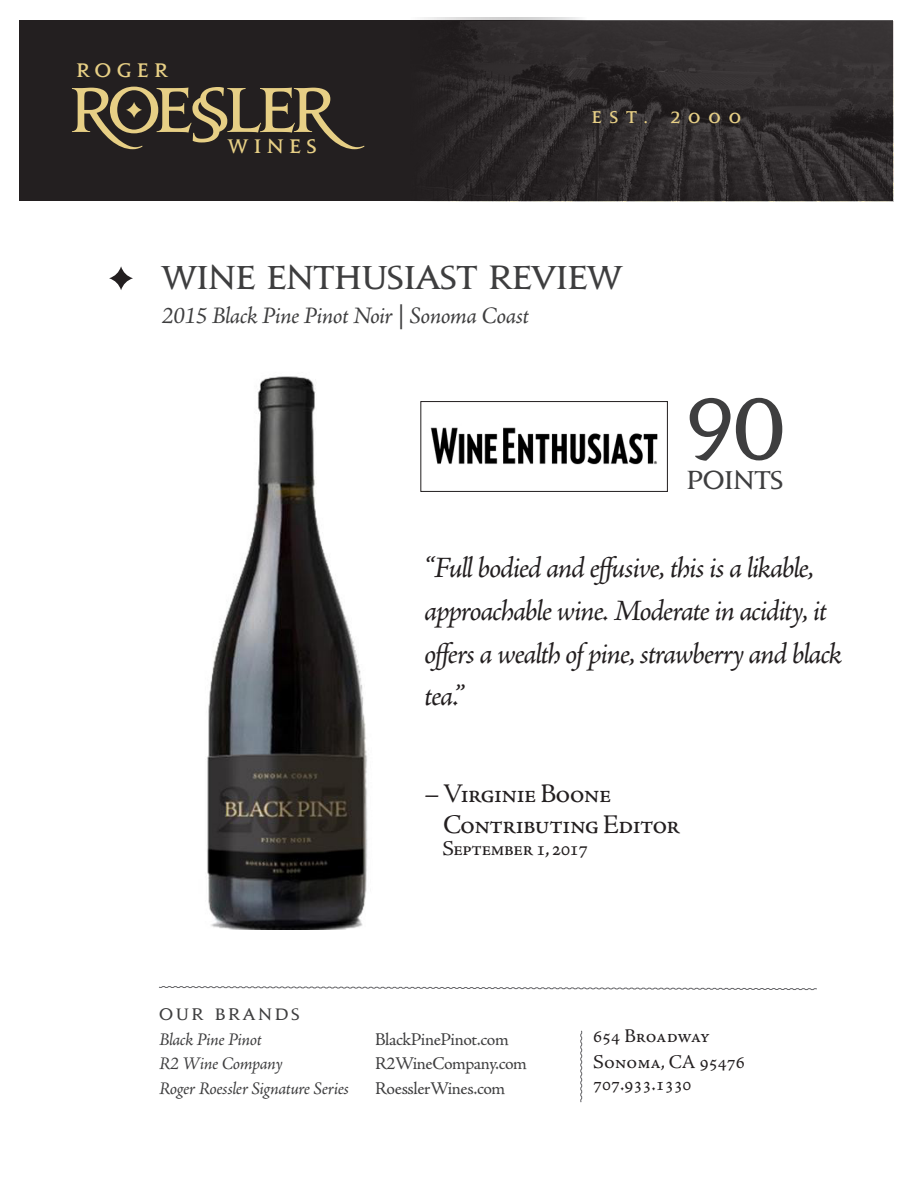
<style>
.page{position:relative;width:918px;height:1188px;background:#fff}
.page>*{position:absolute;margin:0;border:0;box-sizing:border-box;transform-origin:0 0}
.t1{font:700 76.5px "Jupiter";color:#3e3e3f}
.t2{font:italic 30px/42.6px "Adobe Jenson Pro";letter-spacing:-.045em;color:#231f20}
.t3{font:700 30px "Jupiter";letter-spacing:-.02em;color:#3e3e3f}
.t4{font:27px/30.6px "Adobe Jenson Pro";letter-spacing:-.04em;color:#231f20}
.t5{font:italic 24px "Adobe Jenson Pro";letter-spacing:-.025em;color:#3e3e3f}
.t6{font:700 23.25px "Jupiter";letter-spacing:-.02em;color:#3e3e3f}
.t7{font:21px "Adobe Jenson Pro";letter-spacing:-.04em;color:#231f20}
.t8{font:700 20.7px "Jupiter Small Caps";letter-spacing:.26em;color:#e7cf85}
.t9{font:19.5px "Adobe Jenson Pro";color:#231f20}
.t10{font:italic 18px "Adobe Jenson Pro";letter-spacing:-.025em;color:#3e3e3f}
.t11{font:18px "Adobe Jenson Pro";letter-spacing:-.03em;color:#3e3e3f}
.t12{font:700 18px "Jupiter Small Caps";letter-spacing:.44em;color:#e7cf85}
.t13{font:700 15px "Jupiter";letter-spacing:.18em;color:#3e3e3f}
</style>
<div class="page">
<div style="left:19px;top:21px;width:874px;height:180px;background:#231f20"></div>
<img style="left:434px;top:21px;width:459px;height:180px">
<svg style="left:72px;top:87px;width:292px;height:62px"></svg>
<svg style="left:126px;top:102px;width:16px;height:16px"></svg>
<svg style="left:109px;top:266px;width:24px;height:24px"></svg>
<svg style="left:159px;top:986px;width:658px;height:4px"></svg>
<svg style="left:580px;top:1030px;width:3px;height:73px"></svg>
<img style="left:430px;top:427px;width:228px;height:38px">
<div style="left:420px;top:401px;width:248px;height:91px;border:1px solid #231f20"></div>
<img style="left:207px;top:376px;width:161px;height:554px">
<p class="t8" style="left:76px;top:55px;width:93px">ROGER</p>
<p class="t8" style="left:228px;top:131px;width:91px">WINES</p>
<p class="t12" style="left:591px;top:104px;width:58px">EST.</p>
<p class="t12" style="left:671px;top:104px;width:72px">2000</p>
<p class="t3" style="left:162px;top:257px;width:462px">WINE ENTHUSIAST REVIEW</p>
<p class="t5" style="left:162px;top:302px;width:369px">2015 Black Pine Pinot Noir | Sonoma Coast</p>
<p class="t1" style="left:687px;top:376px;width:101px">90</p>
<p class="t6" style="left:687px;top:464px;width:99px">POINTS</p>
<p class="t2" style="left:424px;top:549px;width:419px">“Full bodied and effusive, this is a likable, approachable wine. Moderate in acidity, it offers a wealth of pine, strawberry and black tea.”</p>
<p class="t4" style="left:443px;top:779px;width:239px;text-indent:-19px">– Virginie Boone<br>Contributing Editor</p>
<p class="t7" style="left:443px;top:837px;width:147px">September 1, 2017</p>
<p class="t13" style="left:159px;top:1004px;width:142px">OUR BRANDS</p>
<p class="t10" style="left:159px;top:1029px;width:104px">Black Pine Pinot</p>
<p class="t11" style="left:375px;top:1029px;width:135px">BlackPinePinot.com</p>
<p class="t10" style="left:159px;top:1053px;width:125px">R2 Wine Company</p>
<p class="t11" style="left:375px;top:1053px;width:153px">R2WineCompany.com</p>
<p class="t10" style="left:159px;top:1078px;width:192px">Roger Roessler Signature Series</p>
<p class="t11" style="left:375px;top:1078px;width:132px">RoesslerWines.com</p>
<p class="t9" style="left:593px;top:1025px;width:118px">654 Broadway</p>
<p class="t9" style="left:593px;top:1050px;width:153px">Sonoma, CA 95476</p>
<p class="t9" style="left:593px;top:1073px;width:100px">707.933.1330</p>
</div>
